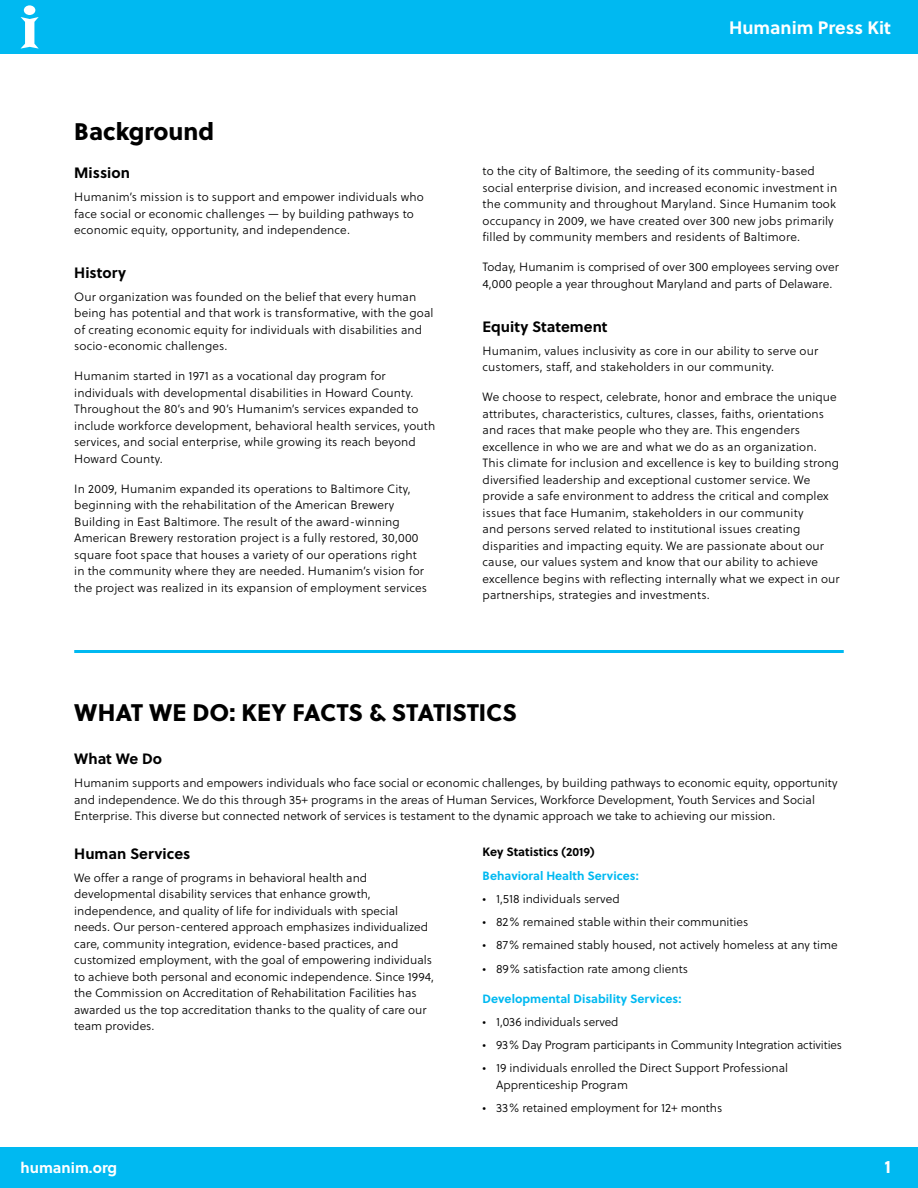
<style>
.page{position:relative;width:918px;height:1188px;background:#fff}
.page>*{position:absolute;margin:0;border:0;box-sizing:border-box;transform-origin:0 0}
.t1{font:24px "Soleil Xb";color:#000}
.t2{font:700 18px "Soleil";color:#fff}
.t3{font:700 15px "Soleil";color:#000}
.t4{font:700 15px "Soleil";color:#fff}
.t5{font:12px/16.5px "Soleil Lt";letter-spacing:.01em;color:#000}
.t6{font:12px "Soleil Lt";letter-spacing:-.01em;color:#000}
.t7{font:700 12px "Soleil";color:#00b9f1}
.t8{font:700 12px "Soleil";color:#000}
</style>
<div class="page">
<div style="left:0;top:0;width:918px;height:54px;background:#00b9f1"></div>
<div style="left:0;top:1148px;width:918px;height:40px;background:#00b9f1"></div>
<div style="left:24px;top:5px;width:11px;height:10px;background:#fff;border-radius:50%"></div>
<svg style="left:21px;top:17px;width:18px;height:32px"></svg>
<hr style="left:74px;top:650px;width:770px;height:3px;background:#00b9f1">
<h1 class="t1" style="left:74px;top:112px;width:141px">Background</h1>
<p class="t3" style="left:74px;top:161px;width:57px">Mission</p>
<p class="t5" style="left:74px;top:188px;width:351px">Humanim’s mission is to support and empower individuals who face social or economic challenges — by building pathways to economic equity, opportunity, and independence.</p>
<p class="t3" style="left:74px;top:261px;width:53px">History</p>
<p class="t5" style="left:74px;top:288px;width:361px">Our organization was founded on the belief that every human being has potential and that work is transformative, with the goal of creating economic equity for individuals with disabilities and socio-economic challenges.</p>
<p class="t5" style="left:74px;top:368px;width:363px">Humanim started in 1971 as a vocational day program for individuals with developmental disabilities in Howard County.<br>Throughout the 80’s and 90’s Humanim’s services expanded to include workforce development, behavioral health services, youth services, and social enterprise, while growing its reach beyond Howard County.</p>
<p class="t5" style="left:74px;top:480px;width:354px">In 2009, Humanim expanded its operations to Baltimore City, beginning with the rehabilitation of the American Brewery Building in East Baltimore. The result of the award-winning American Brewery restoration project is a fully restored, 30,000 square foot space that houses a variety of our operations right in the community where they are needed. Humanim’s vision for the project was realized in its expansion of employment services</p>
<h2 class="t2" style="left:729px;top:13px;width:163px">Humanim Press Kit</h2>
<p class="t5" style="left:483px;top:163px;width:356px">to the city of Baltimore, the seeding of its community-based social enterprise division, and increased economic investment in the community and throughout Maryland. Since Humanim took occupancy in 2009, we have created over 300 new jobs primarily filled by community members and residents of Baltimore.</p>
<p class="t5" style="left:483px;top:259px;width:358px">Today, Humanim is comprised of over 300 employees serving over<br>4,000 people a year throughout Maryland and parts of Delaware.</p>
<p class="t3" style="left:483px;top:315px;width:127px">Equity Statement</p>
<p class="t5" style="left:483px;top:342px;width:337px">Humanim, values inclusivity as core in our ability to serve our customers, staff, and stakeholders in our community.</p>
<p class="t5" style="left:483px;top:389px;width:359px">We choose to respect, celebrate, honor and embrace the unique attributes, characteristics, cultures, classes, faiths, orientations and races that make people who they are. This engenders excellence in who we are and what we do as an organization.<br>This climate for inclusion and excellence is key to building strong diversified leadership and exceptional customer service. We provide a safe environment to address the critical and complex issues that face Humanim, stakeholders in our community<br>and persons served related to institutional issues creating disparities and impacting equity. We are passionate about our cause, our values system and know that our ability to achieve excellence begins with reflecting internally what we expect in our partnerships, strategies and investments.</p>
<h1 class="t1" style="left:74px;top:693px;width:444px">WHAT WE DO: KEY FACTS &amp; STATISTICS</h1>
<p class="t3" style="left:74px;top:747px;width:89px">What We Do</p>
<p class="t5" style="left:74px;top:775px;width:765px">Humanim supports and empowers individuals who face social or economic challenges, by building pathways to economic equity, opportunity and independence. We do this through 35+ programs in the areas of Human Services, Workforce Development, Youth Services and Social<br>Enterprise. This diverse but connected network of services is testament to the dynamic approach we take to achieving our mission.</p>
<p class="t3" style="left:74px;top:842px;width:118px">Human Services</p>
<p class="t5" style="left:74px;top:869px;width:361px">We offer a range of programs in behavioral health and developmental disability services that enhance growth, independence, and quality of life for individuals with special needs. Our person-centered approach emphasizes individualized care, community integration, evidence-based practices, and customized employment, with the goal of empowering individuals to achieve both personal and economic independence. Since 1994, the Commission on Accreditation of Rehabilitation Facilities has awarded us the top accreditation thanks to the quality of care our team provides.</p>
<p class="t8" style="left:483px;top:843px;width:114px">Key Statistics (2019)</p>
<p class="t7" style="left:483px;top:866px;width:158px">Behavioral Health Services:</p>
<p class="t5" style="left:483px;top:890px;width:139px">• 1,518 individuals served</p>
<p class="t5" style="left:483px;top:914px;width:267px">• 82% remained stable within their communities</p>
<p class="t5" style="left:483px;top:937px;width:357px">• 87% remained stably housed, not actively homeless at any time</p>
<p class="t5" style="left:483px;top:960px;width:207px">• 89% satisfaction rate among clients</p>
<p class="t7" style="left:483px;top:989px;width:200px">Developmental Disability Services:</p>
<p class="t6" style="left:483px;top:1013px;width:137px">• 1,036 individuals served</p>
<p class="t6" style="left:483px;top:1037px;width:361px">• 93% Day Program participants in Community Integration activities</p>
<p class="t5" style="left:496px;top:1060px;width:294px;text-indent:-14px">• 19 individuals enrolled the Direct Support Professional<br>Apprenticeship Program</p>
<p class="t5" style="left:483px;top:1100px;width:241px">• 33% retained employment for 12+ months</p>
<p class="t4" style="left:21px;top:1156px;width:98px">humanim.org</p>
<h2 class="t2" style="left:885px;top:1153px;width:8px">1</h2>
</div>
